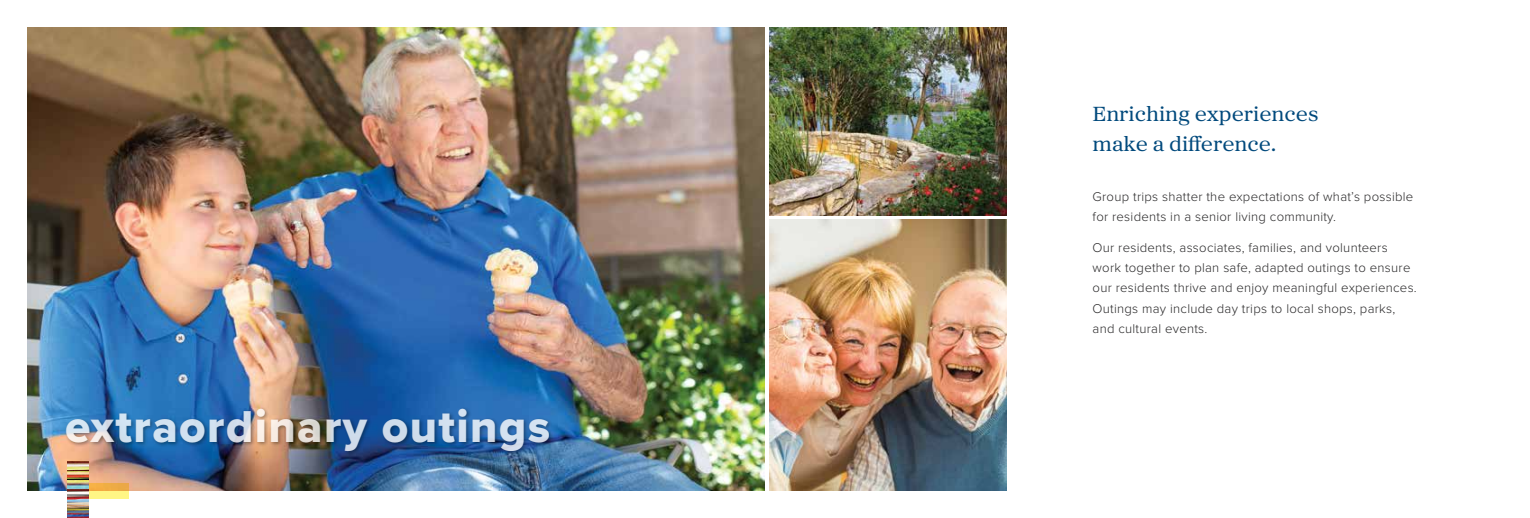
<style>
.page{position:relative;width:1530px;height:518px;background:#fff}
.page>*{position:absolute;margin:0;border:0;box-sizing:border-box;transform-origin:0 0}
.t1{font:46.25px "Proxima Nova Extrabld";letter-spacing:.03em;color:#fff}
.t2{font:21.25px/30px "Proxima Sera";color:#00497c;scale:1.04 1}
.t3{font:300 13.12px/20px "Proxima Nova";letter-spacing:.02em;color:#292829}
</style>
<div class="page">
<img style="left:769px;top:219px;width:237px;height:271px">
<img style="left:27px;top:27px;width:738px;height:463px">
<img style="left:769px;top:27px;width:237px;height:188px">
<div style="left:64px;top:406px;width:490px;height:50px;background:#000;opacity:.48"></div>
<svg style="left:88px;top:483px;width:41px;height:15px"></svg>
<img style="left:68px;top:461px;width:20px;height:57px">
<h1 class="t1" style="left:65px;top:392px;width:487px">extraordinary outings</h1>
<h2 class="t2" style="left:1093px;top:98px;width:219px">Enriching experiences make a difference.</h2>
<p class="t3" style="left:1093px;top:186px;width:322px">Group trips shatter the expectations of what’s possible for residents in a senior living community.</p>
<p class="t3" style="left:1093px;top:237px;width:326px">Our residents, associates, families, and volunteers work together to plan safe, adapted outings to ensure our residents thrive and enjoy meaningful experiences.<br>Outings may include day trips to local shops, parks, and cultural events.</p>
</div>
